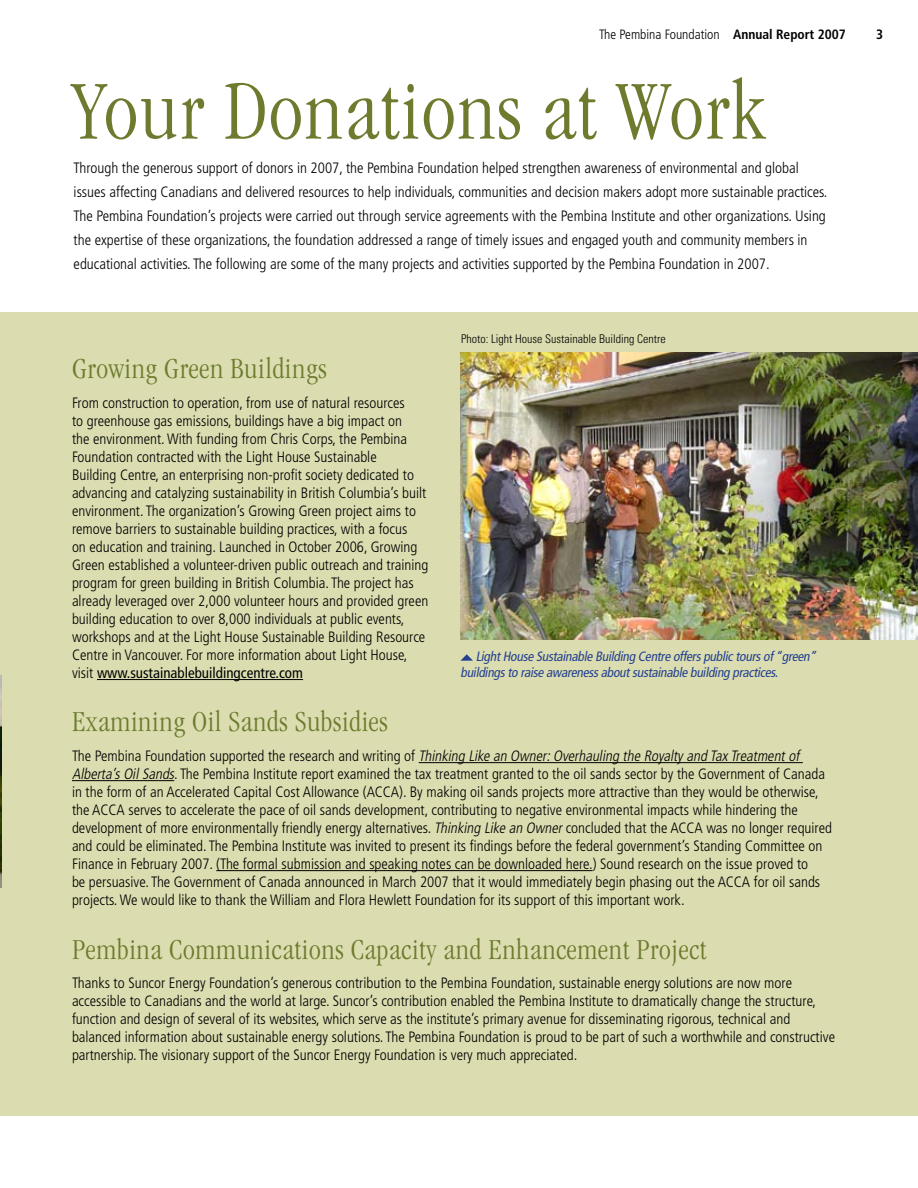
<style>
.page{position:relative;width:918px;height:1188px;background:#fff}
.page>*{position:absolute;margin:0;border:0;box-sizing:border-box;transform-origin:0 0}
.t1{font:300 condensed 86.55px "Garamond";letter-spacing:.02em;color:#6e7b2f}
.t2{font:300 condensed 30px "Garamond";letter-spacing:.02em;color:#6e7b2f}
.t3{font:300 condensed 15px/18px "Frutiger";color:#000}
.t4{font:italic condensed 13.5px/16.5px "Frutiger";color:#24408f}
.t5{font:300 condensed 13.5px "Frutiger";color:#000}
.t6{font:300 condensed 12px "Univers";color:#000}
.s1{font-weight:700}
.s2{font-weight:400}
.s3{font-style:italic}
</style>
<div class="page">
<div style="left:0;top:312px;width:918px;height:804px;background:#dbddb0"></div>
<img style="left:0;top:676px;width:1px;height:211px">
<hr style="left:97px;top:679px;width:206px;height:1px;background:#000">
<img style="left:460px;top:352px;width:458px;height:288px">
<hr style="left:419px;top:762px;width:384px;height:1px;background:#000">
<hr style="left:72px;top:780px;width:102px;height:1px;background:#000">
<hr style="left:216px;top:870px;width:377px;height:1px;background:#000">
<svg style="left:460px;top:654px;width:13px;height:7px"></svg>
<p class="t5" style="left:599px;top:27px;width:248px">The Pembina Foundation <span class="s1">Annual Report 2007</span></p>
<h1 class="t1" style="left:72px;top:64px;width:694px">Your Donations at Work</h1>
<p class="t3" style="left:74px;top:156px;width:755px;line-height:24px">Through the generous support of donors in 2007, the Pembina Foundation helped strengthen awareness of environmental and global issues affecting Canadians and delivered resources to help individuals, communities and decision makers adopt more sustainable practices.<br>The Pembina Foundation’s projects were carried out through service agreements with the Pembina Institute and other organizations. Using the expertise of these organizations, the foundation addressed a range of timely issues and engaged youth and community members in educational activities. The following are some of the many projects and activities supported by the Pembina Foundation in 2007.</p>
<p class="t6" style="left:461px;top:331px;width:206px">Photo: Light House Sustainable Building Centre</p>
<h2 class="t2" style="left:72px;top:352px;width:256px">Growing Green Buildings</h2>
<p class="t3" style="left:72px;top:394px;width:358px">From construction to operation, from use of natural resources<br>to greenhouse gas emissions, buildings have a big impact on<br>the environment. With funding from Chris Corps, the Pembina Foundation contracted with the Light House Sustainable<br>Building Centre, an enterprising non-profit society dedicated to advancing and catalyzing sustainability in British Columbia’s built environment. The organization’s Growing Green project aims to remove barriers to sustainable building practices, with a focus<br>on education and training. Launched in October 2006, Growing Green established a volunteer-driven public outreach and training program for green building in British Columbia. The project has already leveraged over 2,000 volunteer hours and provided green building education to over 8,000 individuals at public events, workshops and at the Light House Sustainable Building Resource Centre in Vancouver. For more information about Light House, visit <span class="s2">www.sustainablebuildingcentre.com</span></p>
<h2 class="t2" style="left:72px;top:705px;width:317px">Examining Oil Sands Subsidies</h2>
<p class="t3" style="left:72px;top:747px;width:762px">Th e Pe m b i n a Fo u n d a t i o n s u p p o rte d t h e re s e a rc h a n d w r i t i n g of <span class="s3">Thinking Like an Owner:Overhauling the Royaltyand Tax Treatmentof Alberta’sOilSands</span>. The Pembina Institute report examined the tax treatment granted to the oil sands sector by the Government of Canada in the form of an Accelerated Capital Cost Allowance (ACCA). By making oil sands projects more attractive than they would be otherwise, the ACCA serves to accelerate the pace of oil sands development, contributing to negative environmental impacts while hindering the development of more environmentally friendly energy alternatives. <span class="s3">Thinking Like an Owner</span>concluded that the ACCA was no longer required and could be eliminated. The Pembina Institute was invited to present its findings before the federal government’s Standing Committee on Finance in February 2007. (The formal submission and speaking notes can be downloaded here.) Sound research on the issue proved to<br>be persuasive. The Government of Canada announced in March 2007 that it would immediately begin phasing out the ACCA for oil sands projects. We would like to thank the William and Flora Hewlett Foundation for its support of this important work.</p>
<p class="t4" style="left:460px;top:648px;width:360px;text-indent:15px">LightHouse Sustainable Building Centre offerspublictoursof“green” buildingsto raise awarenessaboutsustainable building practices.</p>
<h2 class="t2" style="left:72px;top:933px;width:636px">Pembina Communications Capacity and Enhancement Project</h2>
<p class="t3" style="left:72px;top:974px;width:765px">Thanks to Suncor Energy Foundation’s generous contribution to the Pembina Foundation, sustainable energy solutions are now more accessible to Canadians and the world at large. Suncor’s contribution enabled the Pembina Institute to dramatically change the structure, function and design of several of its websites, which serve as the institute’s primary avenue for disseminating rigorous, technical and balanced information about sustainable energy solutions. The Pembina Foundation is proud to be part of such a worthwhile and constructive partnership. The visionary support of the Suncor Energy Foundation is very much appreciated.</p>
</div>
